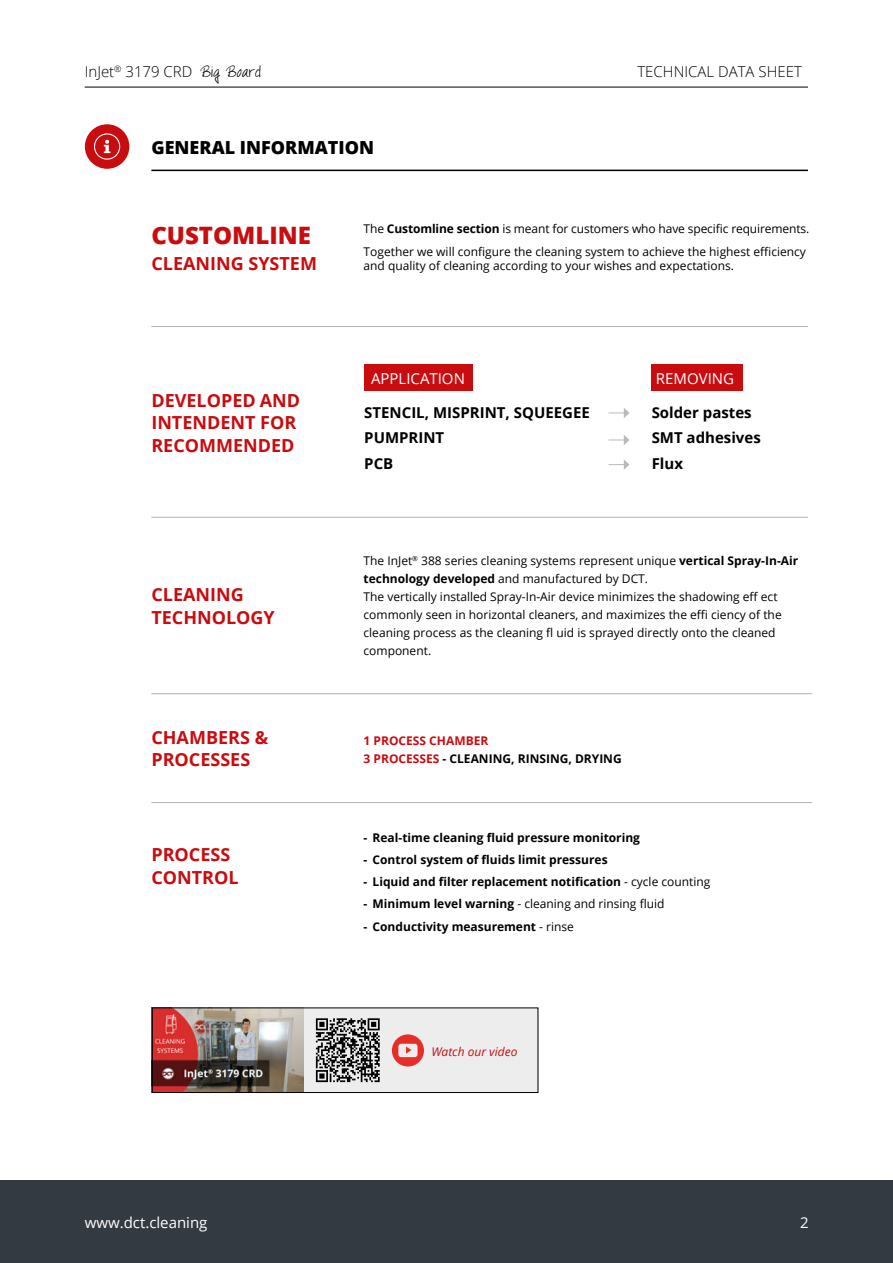
<style>
.page{position:relative;width:893px;height:1263px;background:#fff}
.page>*{position:absolute;margin:0;border:0;box-sizing:border-box;transform-origin:0 0}
.t1{font:800 24px "Open Sans";color:#c90c0f}
.t2{font:700 18px/22.5px "Open Sans";color:#c90c0f}
.t3{font:800 18px "Open Sans";color:#000}
.t4{font:700 15px "Open Sans";color:#000}
.t5{font:300 15px "Open Sans";color:#000}
.t6{font:15px "Open Sans";color:#fff}
.t7{font:12px/18px "Open Sans";color:#000}
.t8{font:700 12px "Open Sans";color:#000}
.t9{font:700 12px/18px "Open Sans";color:#c90c0f}
.t10{font:italic 12px "Open Sans";color:#c90c0f}
.s1{font-family:"Talkingtothe Moon";font-weight:400}
.s2{font-weight:700}
.s3{color:#000}
.s4{font-weight:400}
</style>
<div class="page">
<hr style="left:85px;top:87px;width:723px;height:1px;background:#000">
<div style="left:0;top:1180px;width:893px;height:83px;background:#343a42"></div>
<hr style="left:151px;top:170px;width:657px;height:1px;background:#000">
<div style="left:85px;top:124px;width:44px;height:45px;background:#c90c0f;border-radius:50%"></div>
<svg style="left:104px;top:140px;width:6px;height:13px"></svg>
<div style="left:94px;top:133px;width:26px;height:27px;border:1px solid #fff;border-radius:50%"></div>
<hr style="left:151px;top:326px;width:657px;height:1px;background:#b2b2b2">
<hr style="left:151px;top:517px;width:657px;height:1px;background:#b2b2b2">
<hr style="left:151px;top:693px;width:661px;height:1px;background:#b2b2b2">
<hr style="left:151px;top:802px;width:661px;height:1px;background:#b2b2b2">
<div style="left:364px;top:365px;width:109px;height:26px;background:#c90c0f"></div>
<div style="left:651px;top:365px;width:91px;height:26px;background:#c90c0f"></div>
<svg style="left:608px;top:408px;width:21px;height:10px"></svg>
<svg style="left:608px;top:435px;width:21px;height:10px"></svg>
<svg style="left:608px;top:459px;width:21px;height:11px"></svg>
<div style="left:152px;top:1008px;width:386px;height:84px;background:#ededed"></div>
<img style="left:154px;top:1009px;width:150px;height:82px">
<div style="left:392px;top:1034px;width:32px;height:32px;background:#e62d27;border-radius:50%"></div>
<svg style="left:398px;top:1044px;width:19px;height:13px"></svg>
<div style="left:152px;top:1007px;width:386px;height:86px;border:1px solid #000"></div>
<svg style="left:316px;top:1018px;width:64px;height:64px"></svg>
<p class="t5" style="left:85px;top:67px;width:178px">InJet<sup>®</sup> 3179 CRD <span class="s1">Big Board</span></p>
<p class="t5" style="left:637px;top:66px;width:166px">TECHNICAL DATA SHEET</p>
<h2 class="t3" style="left:151px;top:141px;width:224px">GENERAL INFORMATION</h2>
<h1 class="t1" style="left:151px;top:227px;width:161px">CUSTOMLINE</h1>
<h2 class="t2" style="left:151px;top:254px;width:167px">CLEANING SYSTEM</h2>
<h2 class="t2" style="left:151px;top:391px;width:150px">DEVELOPED AND<br>INTENDENT FOR<br>RECOMMENDED</h2>
<h2 class="t2" style="left:151px;top:585px;width:125px">CLEANING<br>TECHNOLOGY</h2>
<h2 class="t2" style="left:151px;top:728px;width:118px">CHAMBERS &amp;<br>PROCESSES</h2>
<h2 class="t2" style="left:151px;top:845px;width:89px">PROCESS<br>CONTROL</h2>
<p class="t7" style="left:364px;top:218px;width:447px;line-height:23px">The <span class="s2">Customline section</span> is meant for customers who have specific requirements.<br>Together we will configure the cleaning system to achieve the highest efficiency</p>
<p class="t7" style="left:364px;top:258px;width:372px">and quality of cleaning according to your wishes and expectations.</p>
<p class="t6" style="left:371px;top:372px;width:95px">APPLICATION</p>
<p class="t6" style="left:656px;top:372px;width:80px">REMOVING</p>
<p class="t4" style="left:364px;top:406px;width:227px">STENCIL, MISPRINT, SQUEEGEE</p>
<p class="t4" style="left:652px;top:406px;width:102px">Solder pastes</p>
<p class="t4" style="left:364px;top:432px;width:82px">PUMPRINT</p>
<p class="t4" style="left:652px;top:432px;width:111px">SMT adhesives</p>
<p class="t4" style="left:364px;top:457px;width:31px">PCB</p>
<p class="t4" style="left:652px;top:457px;width:33px">Flux</p>
<p class="t7" style="left:364px;top:552px;width:436px">The InJet<sup>®</sup> 388 series cleaning systems represent unique <span class="s2">vertical Spray-In-Air technology developed</span> and manufactured by DCT.<br>The vertically installed Spray-In-Air device minimizes the shadowing eff ect commonly seen in horizontal cleaners, and maximizes the effi ciency of the cleaning process as the cleaning fl uid is sprayed directly onto the cleaned component.</p>
<p class="t9" style="left:364px;top:733px;width:260px">1 PROCESS CHAMBER<br>3 PROCESSES <span class="s3">- CLEANING, RINSING, DRYING</span></p>
<p class="t8" style="left:364px;top:829px;width:278px">- Real-time cleaning fluid pressure monitoring</p>
<p class="t8" style="left:364px;top:851px;width:246px">- Control system of fluids limit pressures</p>
<p class="t8" style="left:364px;top:873px;width:348px">- Liquid and filter replacement notification <span class="s4">- cycle counting</span></p>
<p class="t7" style="left:364px;top:895px;width:302px"><span class="s2">- Minimum level warning</span> - cleaning and rinsing fluid</p>
<p class="t8" style="left:364px;top:921px;width:212px">- Conductivity measurement <span class="s4">- rinse</span></p>
<p class="t10" style="left:431px;top:1045px;width:88px">Watch our video</p>
<p class="t6" style="left:85px;top:1216px;width:124px">www.dct.cleaning</p>
<p class="t6" style="left:800px;top:1216px;width:10px">2</p>
</div>
